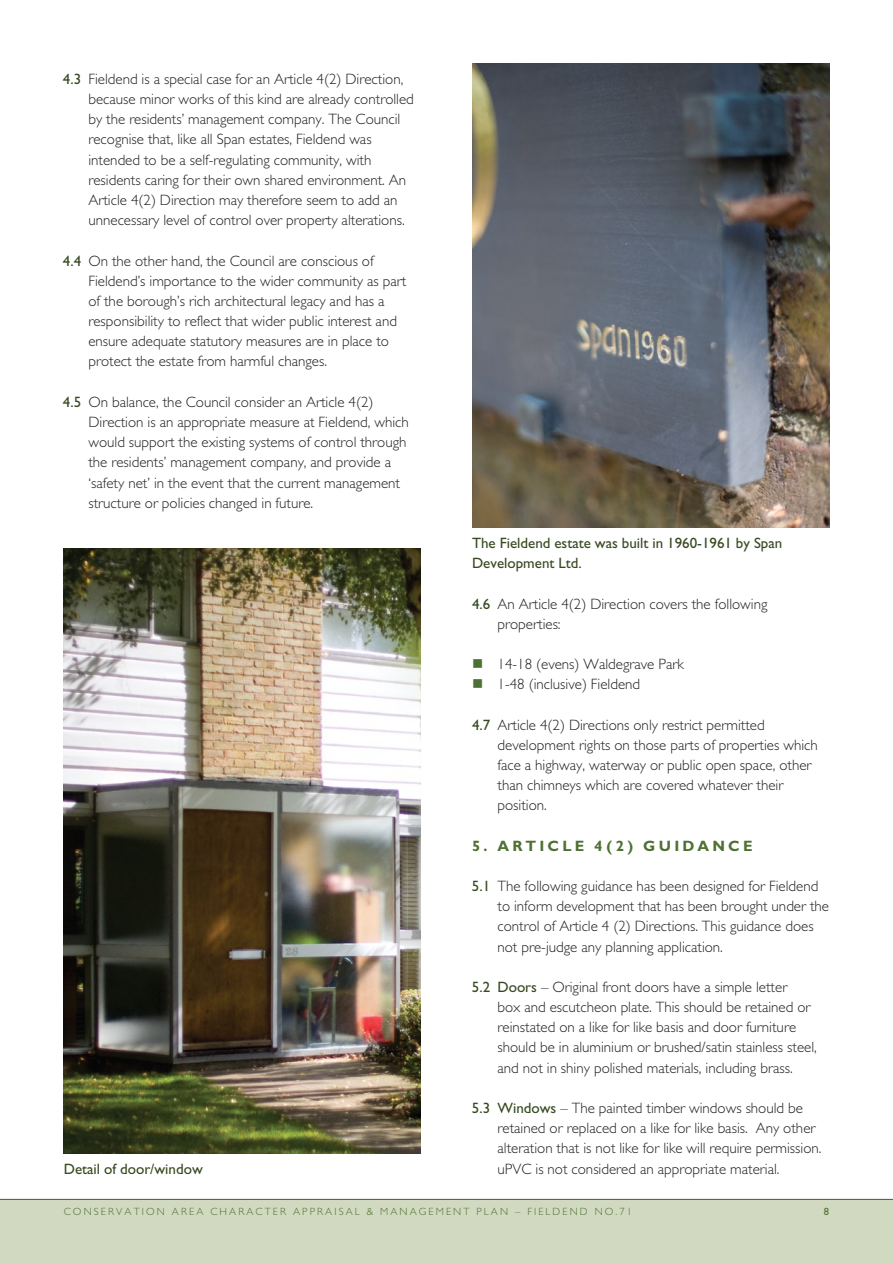
<style>
.page{position:relative;width:893px;height:1263px;background:#fff}
.page>*{position:absolute;margin:0;border:0;box-sizing:border-box;transform-origin:0 0}
.t1{font:300 15px/20.2px "Gill Sans";color:#231f20}
.t2{font:15px/20.2px "Gill Sans";color:#374a21}
.t3{font:700 15px "Gill Sans";letter-spacing:.215em;color:#4f7033}
.t4{font:300 10.5px "Gill Sans";letter-spacing:.2em;color:#4f7033}
.t5{font:10.5px "Gill Sans";color:#4f7033}
.s1{font-weight:400;color:#374a21}
.s2{color:#4f7033}
</style>
<div class="page">
<div style="left:0;top:1199px;width:893px;height:64px;background:#d1d9c0"></div>
<hr style="left:0;top:1199px;width:893px;height:1px;background:#4f7033">
<img style="left:472px;top:64px;width:357px;height:464px">
<img style="left:64px;top:548px;width:357px;height:605px">
<p class="t1" style="left:88px;top:69px;width:327px;text-indent:-26px"><span class="s1">4.3</span> Fieldend is a special case for an Article 4(2) Direction, because minor works of this kind are already controlled by the residents’ management company. The Council recognise that, like all Span estates, Fieldend was intended to be a self-regulating community, with residents caring for their own shared environment. An Article 4(2) Direction may therefore seem to add an unnecessary level of control over property alterations.</p>
<p class="t1" style="left:88px;top:251px;width:319px;text-indent:-26px"><span class="s1">4.4</span> On the other hand, the Council are conscious of Fieldend’s importance to the wider community as part of the borough’s rich architectural legacy and has a responsibility to reflect that wider public interest and ensure adequate statutory measures are in place to protect the estate from harmful changes.</p>
<p class="t1" style="left:88px;top:392px;width:322px;text-indent:-26px"><span class="s1">4.5</span> On balance, the Council consider an Article 4(2)<br>Direction is an appropriate measure at Fieldend, which would support the existing systems of control through the residents’ management company, and provide a ‘safety net’ in the event that the current management structure or policies changed in future.</p>
<p class="t2" style="left:64px;top:1158px;width:141px">Detail of door/window</p>
<p class="t2" style="left:472px;top:533px;width:312px">The Fieldend estate was built in 1960-1961 by Span<br>Development Ltd.</p>
<p class="t1" style="left:497px;top:594px;width:271px;text-indent:-26px"><span class="s1">4.6</span> An Article 4(2) Direction covers the following properties:</p>
<p class="t1" style="left:472px;top:654px;width:213px"><span class="s2">■</span> 14-18 (evens) Waldegrave Park</p>
<p class="t1" style="left:472px;top:674px;width:170px"><span class="s2">■</span> 1-48 (inclusive) Fieldend</p>
<p class="t1" style="left:497px;top:715px;width:322px;text-indent:-26px"><span class="s1">4.7</span> Article 4(2) Directions only restrict permitted development rights on those parts of properties which face a highway, waterway or public open space, other than chimneys which are covered whatever their position.</p>
<p class="t3" style="left:472px;top:837px;width:282px">5. A RTICLE 4(2) G UIDANCE</p>
<p class="t1" style="left:497px;top:876px;width:333px;text-indent:-26px"><span class="s1">5.1</span> The following guidance has been designed for Fieldend to inform development that has been brought under the control of Article 4 (2) Directions. This guidance does not pre-judge any planning application.</p>
<p class="t1" style="left:497px;top:977px;width:321px;text-indent:-26px"><span class="s1">5.2 Doors</span> – Original front doors have a simple letter<br>box and escutcheon plate. This should be retained or reinstated on a like for like basis and door furniture should be in aluminium or brushed/satin stainless steel, and not in shiny polished materials, including brass.</p>
<p class="t1" style="left:497px;top:1098px;width:325px;text-indent:-26px"><span class="s1">5.3 Windows</span> – The painted timber windows should be retained or replaced on a like for like basis. Any other alteration that is not like for like will require permission. uPVC is not considered an appropriate material.</p>
<p class="t4" style="left:64px;top:1205px;width:337px">CONSERVATION AREA CHARACTER APPRAISAL &amp; Mana</p>
<p class="t4" style="left:419px;top:1205px;width:19px">gement</p>
<p class="t4" style="left:476px;top:1205px;width:16px">Plan</p>
<p class="t4" style="left:515px;top:1205px;width:119px">– FIELDEND No .71</p>
<p class="t5" style="left:824px;top:1205px;width:7px">8</p>
</div>
